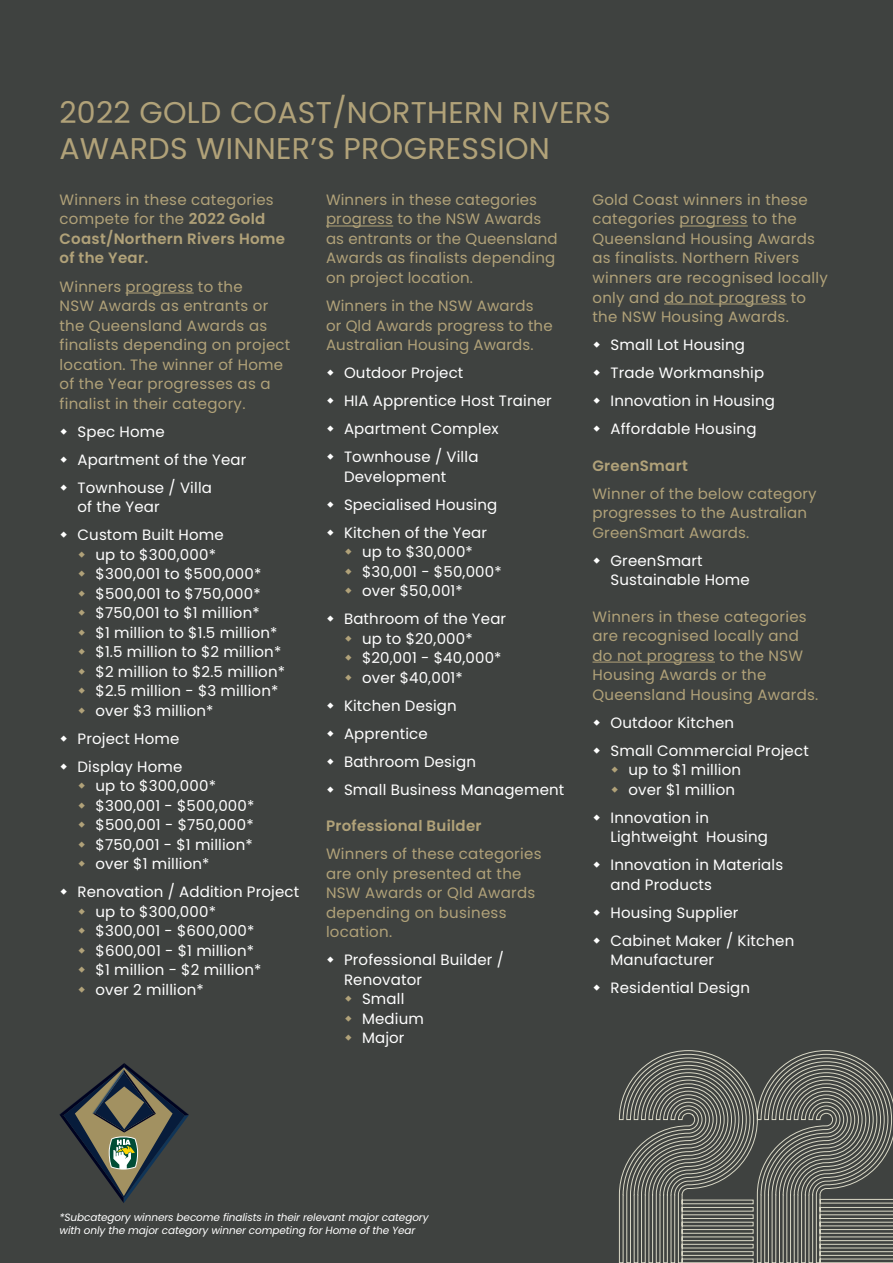
<style>
.page{position:relative;width:893px;height:1263px;background:#3f4240}
.page>*{position:absolute;margin:0;border:0;box-sizing:border-box;transform-origin:0 0}
.Hdr{font:30px/36px "Poppins";letter-spacing:.01em;color:#b1a279}
.t1{font:15px/19.5px "Poppins";letter-spacing:.01em;color:#fff}
.intro{font:15px/19.5px "Poppins";letter-spacing:.02em;color:#b1a279}
.intro-2{font:600 15px/19.5px "Poppins";letter-spacing:.02em;color:#b1a279}
.t2{font:italic 10.5px/12.6px "Poppins";letter-spacing:-.01em;color:#fff}
.s1{font-weight:400}
</style>
<div class="page">
<hr style="left:126px;top:293px;width:68px;height:1px;background:#b1a279">
<hr style="left:326px;top:226px;width:67px;height:1px;background:#b1a279">
<hr style="left:680px;top:226px;width:68px;height:1px;background:#b1a279">
<hr style="left:664px;top:304px;width:123px;height:1px;background:#b1a279">
<hr style="left:592px;top:662px;width:123px;height:1px;background:#b1a279">
<svg style="left:619px;top:1050px;width:274px;height:213px"></svg>
<svg style="left:60px;top:1063px;width:129px;height:140px"></svg>
<p class="Hdr" style="left:59px;top:95px;width:553px">2022 GOLD COAST/NORTHERN RIVERS<br>AWARDS WINNER’S PROGRESSION</p>
<p class="intro-2" style="left:60px;top:190px;width:227px"><span class="s1">Winners in these categories compete for the</span> 2022 Gold<br>Coast/Northern Rivers Home of the Year.</p>
<p class="intro" style="left:60px;top:277px;width:232px">Winners progress to the<br>NSW Awards as entrants or the Queensland Awards as finalists depending on project location. The winner of Home of the Year progresses as a finalist in their category.</p>
<p class="t1" style="left:78px;top:422px;width:89px">Spec Home</p>
<p class="t1" style="left:78px;top:450px;width:170px">Apartment of the Year</p>
<p class="t1" style="left:78px;top:478px;width:136px">Townhouse / Villa of the Year</p>
<p class="t1" style="left:78px;top:525px;width:148px">Custom Built Home</p>
<p class="t1" style="left:96px;top:545px;width:122px">up to $300,000*</p>
<p class="t1" style="left:96px;top:564px;width:167px">$300,001 to $500,000*</p>
<p class="t1" style="left:96px;top:584px;width:167px">$500,001 to $750,000*</p>
<p class="t1" style="left:96px;top:603px;width:166px">$750,001 to $1 million*</p>
<p class="t1" style="left:96px;top:623px;width:183px">$1 million to $1.5 million*</p>
<p class="t1" style="left:96px;top:642px;width:187px">$1.5 million to $2 million*</p>
<p class="t1" style="left:96px;top:662px;width:191px">$2 million to $2.5 million*</p>
<p class="t1" style="left:96px;top:681px;width:184px">$2.5 million - $3 million*</p>
<p class="t1" style="left:96px;top:701px;width:120px">over $3 million*</p>
<p class="t1" style="left:78px;top:729px;width:103px">Project Home</p>
<p class="t1" style="left:78px;top:757px;width:106px">Display Home</p>
<p class="t1" style="left:96px;top:776px;width:122px">up to $300,000*</p>
<p class="t1" style="left:96px;top:796px;width:160px">$300,001 - $500,000*</p>
<p class="t1" style="left:96px;top:815px;width:160px">$500,001 - $750,000*</p>
<p class="t1" style="left:96px;top:835px;width:159px">$750,001 - $1 million*</p>
<p class="t1" style="left:96px;top:854px;width:115px">over $1 million*</p>
<p class="t1" style="left:78px;top:882px;width:223px">Renovation / Addition Project</p>
<p class="t1" style="left:96px;top:902px;width:122px">up to $300,000*</p>
<p class="t1" style="left:96px;top:921px;width:160px">$300,001 - $600,000*</p>
<p class="t1" style="left:96px;top:941px;width:160px">$600,001 - $1 million*</p>
<p class="t1" style="left:96px;top:960px;width:167px">$1 million - $2 million*</p>
<p class="t1" style="left:96px;top:980px;width:110px">over 2 million*</p>
<p class="intro" style="left:326px;top:190px;width:233px">Winners in these categories progress to the NSW Awards as entrants or the Queensland<br>Awards as finalists depending on project location.</p>
<p class="intro" style="left:326px;top:296px;width:228px">Winners in the NSW Awards or Qld Awards progress to the<br>Australian Housing Awards.</p>
<p class="t1" style="left:344px;top:363px;width:121px">Outdoor Project</p>
<p class="t1" style="left:344px;top:391px;width:209px">HIA Apprentice Host Trainer</p>
<p class="t1" style="left:344px;top:419px;width:156px">Apartment Complex</p>
<p class="t1" style="left:344px;top:447px;width:136px">Townhouse / Villa<br>Development</p>
<p class="t1" style="left:344px;top:495px;width:155px">Specialised Housing</p>
<p class="t1" style="left:344px;top:523px;width:145px">Kitchen of the Year</p>
<p class="t1" style="left:362px;top:542px;width:112px">up to $30,000*</p>
<p class="t1" style="left:362px;top:562px;width:141px">$30,001 - $50,000*</p>
<p class="t1" style="left:362px;top:581px;width:102px">over $50,001*</p>
<p class="t1" style="left:344px;top:609px;width:164px">Bathroom of the Year</p>
<p class="t1" style="left:362px;top:629px;width:112px">up to $20,000*</p>
<p class="t1" style="left:362px;top:648px;width:141px">$20,001 - $40,000*</p>
<p class="t1" style="left:362px;top:668px;width:102px">over $40,001*</p>
<p class="t1" style="left:344px;top:696px;width:114px">Kitchen Design</p>
<p class="t1" style="left:344px;top:724px;width:85px">Apprentice</p>
<p class="t1" style="left:344px;top:752px;width:133px">Bathroom Design</p>
<p class="t1" style="left:344px;top:780px;width:222px">Small Business Management</p>
<p class="intro-2" style="left:326px;top:816px;width:157px">Professional Builder</p>
<p class="intro" style="left:326px;top:844px;width:217px">Winners of these categories are only presented at the<br>NSW Awards or Qld Awards depending on business location.</p>
<p class="t1" style="left:344px;top:950px;width:162px">Professional Builder /<br>Renovator</p>
<p class="t1" style="left:362px;top:989px;width:44px">Small</p>
<p class="t1" style="left:362px;top:1009px;width:63px">Medium</p>
<p class="t1" style="left:362px;top:1028px;width:44px">Major</p>
<p class="intro" style="left:592px;top:190px;width:237px">Gold Coast winners in these categories progress to the<br>Queensland Housing Awards as finalists. Northern Rivers winners are recognised locally only and do not progress to the NSW Housing Awards.</p>
<p class="t1" style="left:610px;top:335px;width:136px">Small Lot Housing</p>
<p class="t1" style="left:610px;top:363px;width:155px">Trade Workmanship</p>
<p class="t1" style="left:610px;top:391px;width:166px">Innovation in Housing</p>
<p class="t1" style="left:610px;top:419px;width:147px">Affordable Housing</p>
<p class="intro-2" style="left:592px;top:456px;width:97px">GreenSmart</p>
<p class="intro" style="left:592px;top:484px;width:226px">Winner of the below category progresses to the Australian<br>GreenSmart Awards.</p>
<p class="t1" style="left:610px;top:551px;width:141px">GreenSmart<br>Sustainable Home</p>
<p class="intro" style="left:592px;top:607px;width:227px">Winners in these categories are recognised locally and do not progress to the NSW<br>Housing Awards or the<br>Queensland Housing Awards.</p>
<p class="t1" style="left:610px;top:713px;width:125px">Outdoor Kitchen</p>
<p class="t1" style="left:610px;top:741px;width:200px">Small Commercial Project</p>
<p class="t1" style="left:628px;top:760px;width:114px">up to $1 million</p>
<p class="t1" style="left:628px;top:780px;width:108px">over $1 million</p>
<p class="t1" style="left:610px;top:808px;width:159px">Innovation in<br>Lightweight Housing</p>
<p class="t1" style="left:610px;top:855px;width:174px">Innovation in Materials and Products</p>
<p class="t1" style="left:610px;top:903px;width:130px">Housing Supplier</p>
<p class="t1" style="left:610px;top:931px;width:185px">Cabinet Maker / Kitchen<br>Manufacturer</p>
<p class="t1" style="left:610px;top:978px;width:141px">Residential Design</p>
<p class="t2" style="left:60px;top:1211px;width:371px">*Subcategory winners become finalists in their relevant major category with only the major category winner competing for Home of the Year</p>
</div>
